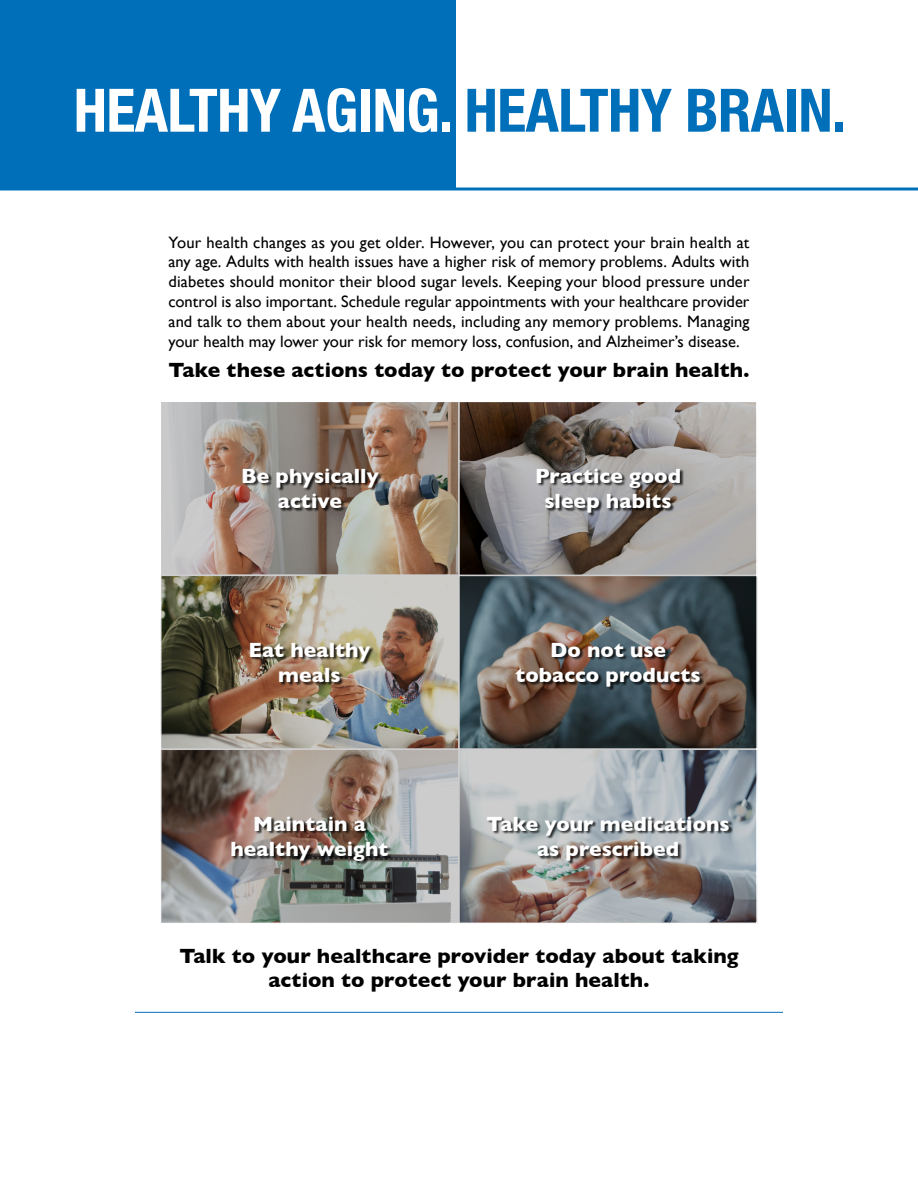
<style>
.page{position:relative;width:918px;height:1188px;background:#fff}
.page>*{position:absolute;margin:0;border:0;box-sizing:border-box;transform-origin:0 0}
.t1{font:700 condensed 60px "Helvetica Neue";letter-spacing:-.01em;color:#fff}
.t2{font:700 21px/25.2px "Gill Sans";letter-spacing:.005em;color:#fff;text-align:center}
.t3{font:700 21px/24px "Gill Sans";letter-spacing:.005em;color:#000;text-align:center}
.t4{font:16.5px/19.8px "Gill Sans";color:#000;text-align:justify}
.s1{color:#006fba}
</style>
<div class="page">
<div style="left:0;top:0;width:455px;height:189px;background:#006fba"></div>
<hr style="left:135px;top:1012px;width:648px;height:1px;background:#006fba">
<img style="left:162px;top:402px;width:594px;height:520px">
<div style="left:232px;top:817px;width:160px;height:48px;background:#000;opacity:.75"></div>
<div style="left:488px;top:817px;width:245px;height:48px;background:#000;opacity:.75"></div>
<div style="left:251px;top:643px;width:123px;height:43px;background:#000;opacity:.75"></div>
<div style="left:243px;top:469px;width:140px;height:43px;background:#000;opacity:.75"></div>
<div style="left:537px;top:469px;width:147px;height:48px;background:#000;opacity:.75"></div>
<div style="left:516px;top:643px;width:188px;height:48px;background:#000;opacity:.75"></div>
<hr style="left:0;top:188px;width:918px;height:2px;background:#006fba">
<h1 class="t1" style="left:74px;top:61px;width:774px">HEALTHY AGING. <span class="s1">HEALTHY BRAIN.</span></h1>
<p class="t4" style="left:168px;top:232px;width:583px">Your health changes as you get older. However, you can protect your brain health at any age. Adults with health issues have a higher risk of memory problems. Adults with diabetes should monitor their blood sugar levels. Keeping your blood pressure under control is also important. Schedule regular appointments with your healthcare provider and talk to them about your health needs, including any memory problems. Managing your health may lower your risk for memory loss, confusion, and Alzheimer’s disease.</p>
<p class="t3" style="left:168px;top:358px;width:583px">Take these actions today to protect your brain health.</p>
<p class="t2" style="left:241px;top:463px;width:139px">Be physically active</p>
<p class="t2" style="left:535px;top:463px;width:148px">Practice good sleep habits</p>
<p class="t2" style="left:249px;top:637px;width:123px">Eat healthy meals</p>
<p class="t2" style="left:515px;top:637px;width:187px">Do not use tobacco products</p>
<p class="t2" style="left:231px;top:811px;width:159px">Maintain a healthy weight</p>
<p class="t2" style="left:486px;top:811px;width:245px">Take your medications as prescribed</p>
<p class="t3" style="left:179px;top:944px;width:561px">Talk to your healthcare provider today about taking action to protect your brain health.</p>
</div>
